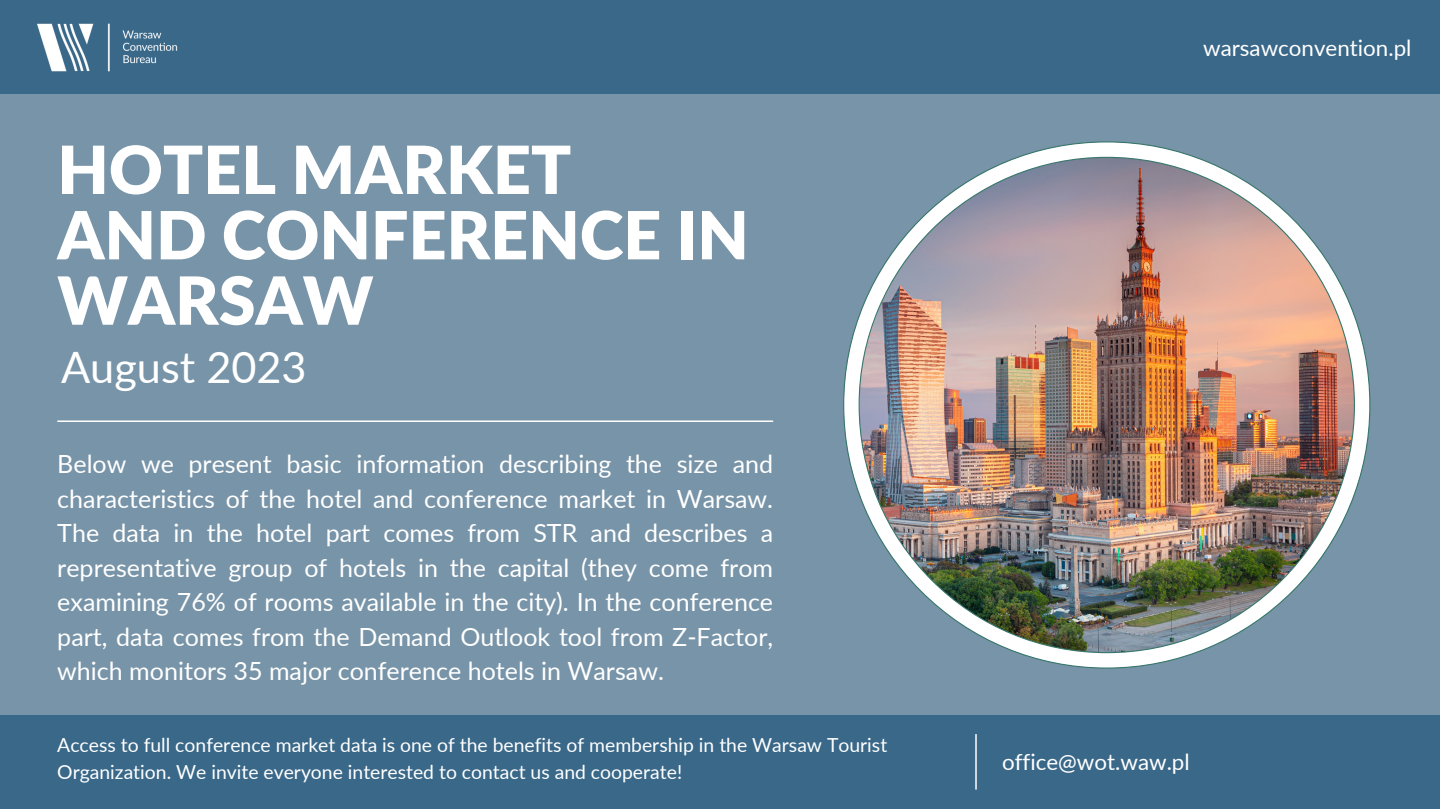
<style>
.page{position:relative;width:1440px;height:810px;background:#fff}
.page>*{position:absolute;margin:0;border:0;box-sizing:border-box;transform-origin:0 0}
.t1{font:900 66.4px/65.4px "Lato";color:#fff}
.t2{font:43.3px "Lato";color:#fff}
.t3{font:25px/34.5px "Lato";color:#fff;text-align:justify}
.t4{font:22.3px "Lato";color:#fff}
.t5{font:19.3px/27px "Lato";color:#fff}
</style>
<div class="page">
<div style="left:0;top:94px;width:1440px;height:620px;background:#7894a8"></div>
<div style="left:0;top:715px;width:1440px;height:94px;background:#3a6889"></div>
<div style="left:0;top:0;width:1440px;height:94px;background:#3a6889"></div>
<img style="left:37px;top:23px;width:141px;height:49px">
<hr style="left:57px;top:420px;width:716px;height:2px;background:#fff">
<img style="left:843px;top:141px;width:527px;height:528px">
<hr style="left:975px;top:734px;width:2px;height:56px;background:#fff">
<p class="t1" style="left:57px;top:136px;width:516px">HOTEL MARKET</p>
<p class="t1" style="left:57px;top:201px;width:693px">AND CONFERENCE IN<br>WARSAW</p>
<p class="t2" style="left:61px;top:340px;width:247px">August 2023</p>
<p class="t3" style="left:57px;top:447px;width:717px">Below we present basic information describing the size and characteristics of the hotel and conference market in Warsaw.<br>The data in the hotel part comes from STR and describes a representative group of hotels in the capital (they come from examining 76% of rooms available in the city). In the conference part, data comes from the Demand Outlook tool from Z-Factor, which monitors 35 major conference hotels in Warsaw.</p>
<p class="t5" style="left:57px;top:731px;width:831px">Access to full conference market data is one of the benefits of membership in the Warsaw Tourist<br>Organization. We invite everyone interested to contact us and cooperate!</p>
<p class="t4" style="left:1203px;top:34px;width:210px">warsawconvention.pl</p>
<p class="t4" style="left:1002px;top:748px;width:189px">office@wot.waw.pl</p>
</div>
